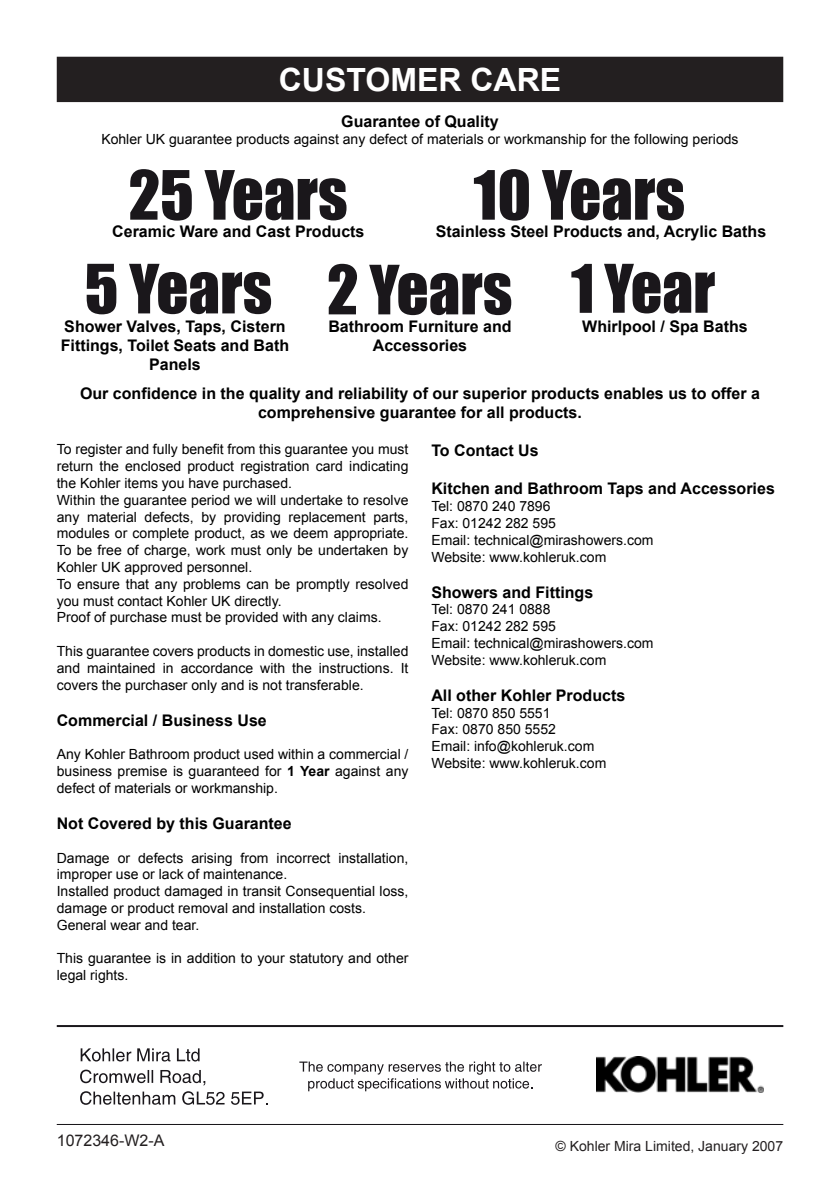
<style>
.page{position:relative;width:840px;height:1191px;background:#fff}
.page>*{position:absolute;margin:0;border:0;box-sizing:border-box;transform-origin:0 0}
.Heading_1{font:700 32px "Arial";color:#fff}
.t1{font:700 16px/19.2px "Arial";color:#000;text-align:center}
.t2{font:16px "Arial";color:#231f20}
.t3{font:14px/16.8px "Arial";color:#000}
.t4{font:14px "Arial";color:#231f20}
.s1{font-weight:700}
</style>
<div class="page">
<div style="left:58px;top:58px;width:723px;height:43px;background:#231f20"></div>
<div style="left:57px;top:57px;width:725px;height:45px;border:2px solid #231f20"></div>
<img style="left:596px;top:1056px;width:167px;height:36px">
<hr style="left:57px;top:1124px;width:725px;height:1px;background:#1a171b">
<svg style="left:81px;top:1048px;width:50px;height:13px"></svg>
<svg style="left:137px;top:1048px;width:33px;height:13px"></svg>
<svg style="left:177px;top:1048px;width:22px;height:13px"></svg>
<svg style="left:80px;top:1069px;width:73px;height:14px"></svg>
<svg style="left:160px;top:1070px;width:45px;height:15px"></svg>
<svg style="left:80px;top:1091px;width:95px;height:13px"></svg>
<svg style="left:182px;top:1091px;width:42px;height:13px"></svg>
<svg style="left:231px;top:1091px;width:37px;height:13px"></svg>
<svg style="left:299px;top:1061px;width:242px;height:30px"></svg>
<hr style="left:57px;top:1025px;width:725px;height:2px;background:#1a171b">
<svg style="left:604px;top:264px;width:110px;height:49px"></svg>
<svg style="left:571px;top:264px;width:20px;height:49px"></svg>
<svg style="left:328px;top:264px;width:29px;height:50px"></svg>
<svg style="left:369px;top:265px;width:142px;height:50px"></svg>
<svg style="left:87px;top:264px;width:29px;height:50px"></svg>
<svg style="left:129px;top:264px;width:142px;height:50px"></svg>
<svg style="left:473px;top:169px;width:55px;height:52px"></svg>
<svg style="left:541px;top:170px;width:142px;height:50px"></svg>
<svg style="left:130px;top:169px;width:62px;height:52px"></svg>
<svg style="left:204px;top:170px;width:142px;height:50px"></svg>
<p class="Heading_1" style="left:279px;top:59px;width:284px">Custom er Care</p>
<p class="t1" style="left:341px;top:112px;width:159px">Guarantee of Quality</p>
<p class="t3" style="left:101px;top:131px;width:638px">Kohler UK guarantee products against any defect of materials or workmanship for the following periods</p>
<p class="t1" style="left:112px;top:223px;width:253px">Ceramic Ware and Cast Products</p>
<p class="t1" style="left:435px;top:223px;width:332px">Stainless Steel Products and, Acrylic Baths</p>
<p class="t1" style="left:61px;top:317px;width:230px">Shower Valves, Taps, Cistern<br>Fittings, Toilet Seats and Bath<br>Panels</p>
<p class="t1" style="left:328px;top:317px;width:185px">Bathroom Furniture and<br>Accessories</p>
<p class="t1" style="left:582px;top:317px;width:167px">Whirlpool / Spa Baths</p>
<p class="t1" style="left:80px;top:384px;width:681px">Our confidence in the quality and reliability of our superior products enables us to offer a comprehensive guarantee for all products.</p>
<p class="t3" style="left:57px;top:441px;width:353px">To register and fully benefit from this guarantee you must return the enclosed product registration card indicating the Kohler items you have purchased.<br>Within the guarantee period we will undertake to resolve any material defects, by providing replacement parts, modules or complete product, as we deem appropriate.<br>To be free of charge, work must only be undertaken by Kohler UK approved personnel.<br>To ensure that any problems can be promptly resolved you must contact Kohler UK directly.<br>Proof of purchase must be provided with any claims.</p>
<p class="t3" style="left:57px;top:643px;width:353px;text-align:justify">This guarantee covers products in domestic use, installed and maintained in accordance with the instructions. It covers the purchaser only and is not transferable.</p>
<p class="t1" style="left:57px;top:711px;width:211px">Commercial / Business Use</p>
<p class="t3" style="left:57px;top:746px;width:353px;text-align:justify">Any Kohler Bathroom product used within a commercial / business premise is guaranteed for <span class="s1">1 Year</span> against any defect of materials or workmanship.</p>
<p class="t1" style="left:57px;top:814px;width:236px">Not Covered by this Guarantee</p>
<p class="t3" style="left:57px;top:849px;width:353px">Damage or defects arising from incorrect installation, improper use or lack of maintenance.<br>Installed product damaged in transit Consequential loss, damage or product removal and installation costs.<br>General wear and tear.</p>
<p class="t3" style="left:57px;top:950px;width:353px">This guarantee is in addition to your statutory and other legal rights.</p>
<p class="t1" style="left:431px;top:441px;width:109px">To Contact Us</p>
<p class="t1" style="left:431px;top:479px;width:345px">Kitchen and Bathroom Taps and Accessories</p>
<p class="t3" style="left:431px;top:498px;width:223px">Tel: 0870 240 7896<br>Fax: 01242 282 595<br>Email: technical@mirashowers.com<br>Website: www.kohleruk.com</p>
<p class="t1" style="left:431px;top:583px;width:163px">Showers and Fittings</p>
<p class="t3" style="left:431px;top:601px;width:223px">Tel: 0870 241 0888<br>Fax: 01242 282 595<br>Email: technical@mirashowers.com<br>Website: www.kohleruk.com</p>
<p class="t1" style="left:431px;top:686px;width:195px">All other Kohler Products</p>
<p class="t3" style="left:431px;top:704px;width:176px">Tel: 0870 850 5551<br>Fax: 0870 850 5552<br>Email: info@kohleruk.com<br>Website: www.kohleruk.com</p>
<p class="t2" style="left:57px;top:1129px;width:109px">1 072346-W2-A</p>
<p class="t4" style="left:555px;top:1137px;width:229px">© Kohler Mira Limited, January 2007</p>
</div>
